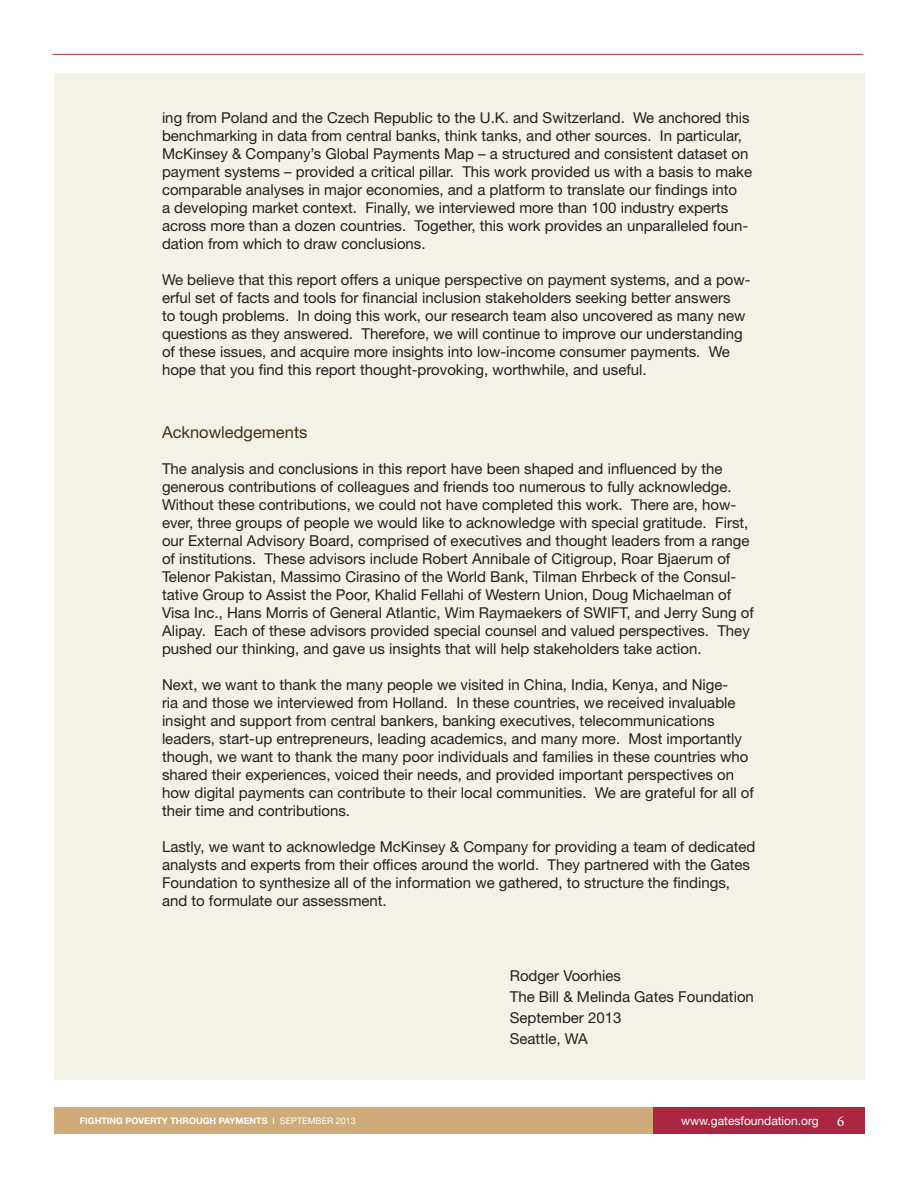
<style>
.page{position:relative;width:918px;height:1188px;background:#fff}
.page>*{position:absolute;margin:0;border:0;box-sizing:border-box;transform-origin:0 0}
._1{font:16.5px "Helvetica Neue LT Std";color:#42300f}
.t1{font:15px/18px "Helvetica Neue LT Std";color:#231f20}
.t2{font:12px "Helvetica Neue LT Std";color:#fff}
.t3{font:700 9px "Helvetica Neue LT Std";color:#fff}
.s1{font-weight:400}
.s2{font-family:"Minion Pro";font-size:15px}
</style>
<div class="page">
<div style="left:653px;top:1107px;width:212px;height:27px;background:#ab2640"></div>
<div style="left:55px;top:1107px;width:598px;height:27px;background:#cfab7a"></div>
<hr style="left:52px;top:54px;width:811px;height:1px;background:#b52e33">
<div style="left:55px;top:73px;width:810px;height:1007px;background:#f4f1e7"></div>
<p class="t1" style="left:162px;top:108px;width:592px">ing from Poland and the Czech Republic to the U.K. and Switzerland. We anchored this benchmarking in data from central banks, think tanks, and other sources. In particular, McKinsey &amp; Company’s Global Payments Map – a structured and consistent dataset on payment systems – provided a critical pillar. This work provided us with a basis to make comparable analyses in major economies, and a platform to translate our findings into<br>a developing market context. Finally, we interviewed more than 100 industry experts across more than a dozen countries. Together, this work provides an unparalleled foun&shy;dation from which to draw conclusions.</p>
<p class="t1" style="left:162px;top:270px;width:590px">We believe that this report offers a unique perspective on payment systems, and a pow&shy;erful set of facts and tools for financial inclusion stakeholders seeking better answers<br>to tough problems. In doing this work, our research team also uncovered as many new questions as they answered. Therefore, we will continue to improve our understanding of these issues, and acquire more insights into low-income consumer payments. We hope that you find this report thought-provoking, worthwhile, and useful.</p>
<p class="_1" style="left:162px;top:422px;width:147px">Acknowledgements</p>
<p class="t1" style="left:162px;top:459px;width:594px">The analysis and conclusions in this report have been shaped and influenced by the generous contributions of colleagues and friends too numerous to fully acknowledge.<br>Without these contributions, we could not have completed this work. There are, how&shy;ever, three groups of people we would like to acknowledge with special gratitude. First, our External Advisory Board, comprised of executives and thought leaders from a range of institutions. These advisors include Robert Annibale of Citigroup, Roar Bjaerum of Telenor Pakistan, Massimo Cirasino of the World Bank, Tilman Ehrbeck of the Consul&shy;tative Group to Assist the Poor, Khalid Fellahi of Western Union, Doug Michaelman of Visa Inc., Hans Morris of General Atlantic, Wim Raymaekers of SWIFT, and Jerry Sung of Alipay. Each of these advisors provided special counsel and valued perspectives. They pushed our thinking, and gave us insights that will help stakeholders take action.</p>
<p class="t1" style="left:162px;top:675px;width:594px">Next, we want to thank the many people we visited in China, India, Kenya, and Nige-<br>ria and those we interviewed from Holland. In these countries, we received invaluable insight and support from central bankers, banking executives, telecommunications leaders, start-up entrepreneurs, leading academics, and many more. Most importantly though, we want to thank the many poor individuals and families in these countries who shared their experiences, voiced their needs, and provided important perspectives on how digital payments can contribute to their local communities. We are grateful for all of their time and contributions.</p>
<p class="t1" style="left:162px;top:837px;width:595px">Lastly, we want to acknowledge McKinsey &amp; Company for providing a team of dedicated analysts and experts from their offices around the world. They partnered with the Gates Foundation to synthesize all of the information we gathered, to structure the findings, and to formulate our assessment.</p>
<p class="t1" style="left:510px;top:966px;width:113px">Rodger Voorhies</p>
<p class="t1" style="left:510px;top:987px;width:246px">The Bill &amp; Melinda Gates Foundation</p>
<p class="t1" style="left:510px;top:1008px;width:113px">September 2013</p>
<p class="t1" style="left:510px;top:1029px;width:80px">Seattle, WA</p>
<p class="t3" style="left:80px;top:1116px;width:278px">FIGHTING POVERTY THROUGH PAYMENTS <span class="s1">I SEPTEMBER 2013</span></p>
<p class="t2" style="left:681px;top:1114px;width:165px">www.gatesfoundation.org <span class="s2">6</span></p>
</div>
